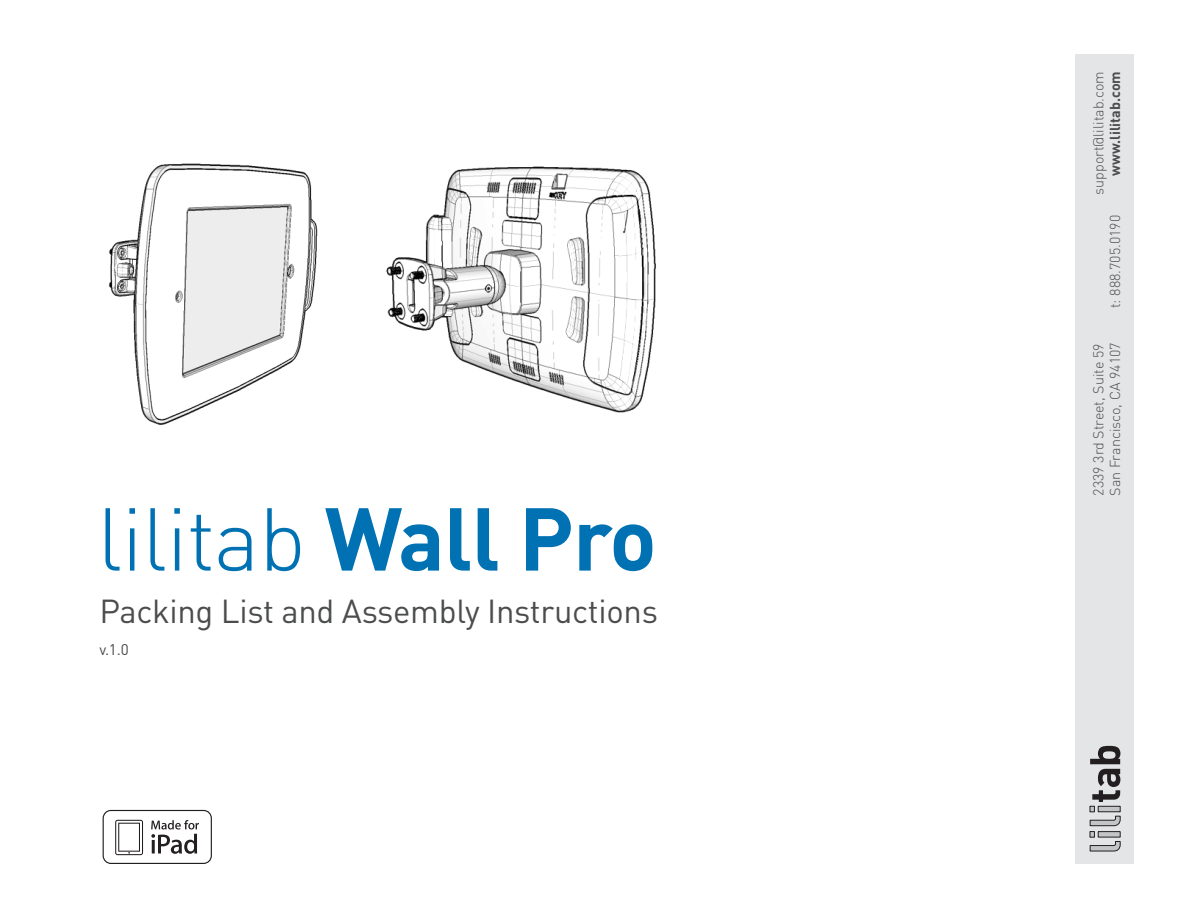
<style>
.page{position:relative;width:1188px;height:918px;background:#fff}
.page>*{position:absolute;margin:0;border:0;box-sizing:border-box;transform-origin:0 0}
.t1{font:300 87.75px "DIN";letter-spacing:-.01em;color:#0072b4}
.t2{font:32.85px "DIN";letter-spacing:-.01em;color:#4b4c4d}
.t3{font:15.3px "DIN";color:#4b4c4d}
.t4{font:300 14.25px "DIN";color:#4b4c4d}
.t5{font:700 14.25px "DIN";color:#4b4c4d}
.s1{font-weight:700}
</style>
<div class="page">
<div style="left:1076px;top:54px;width:58px;height:810px;background:#e4e5e7"></div>
<svg style="left:1089px;top:746px;width:32px;height:105px"></svg>
<img style="left:386px;top:166px;width:270px;height:247px">
<img style="left:108px;top:163px;width:210px;height:262px">
<svg style="left:103px;top:810px;width:109px;height:54px"></svg>
<h1 class="t1" style="left:97px;top:485px;width:561px">lilitab <span class="s1">Wall Pro</span></h1>
<h2 class="t2" style="left:99px;top:590px;width:560px">Packing List and Assembly Instructions</h2>
<p class="t3" style="left:99px;top:640px;width:31px">v.1.0</p>
<p class="t5" style="left:1106px;top:176px;width:106px;rotate:-90deg">www.lilitab.com</p>
<p class="t4" style="left:1090px;top:195px;width:125px;rotate:-90deg">support@lilitab.com</p>
<p class="t4" style="left:1106px;top:308px;width:95px;rotate:-90deg">t: 888.705.0190</p>
<p class="t4" style="left:1106px;top:496px;width:155px;rotate:-90deg">San Francisco, CA 94107</p>
<p class="t4" style="left:1090px;top:496px;width:154px;rotate:-90deg">2339 3rd Street, Suite 59</p>
</div>
